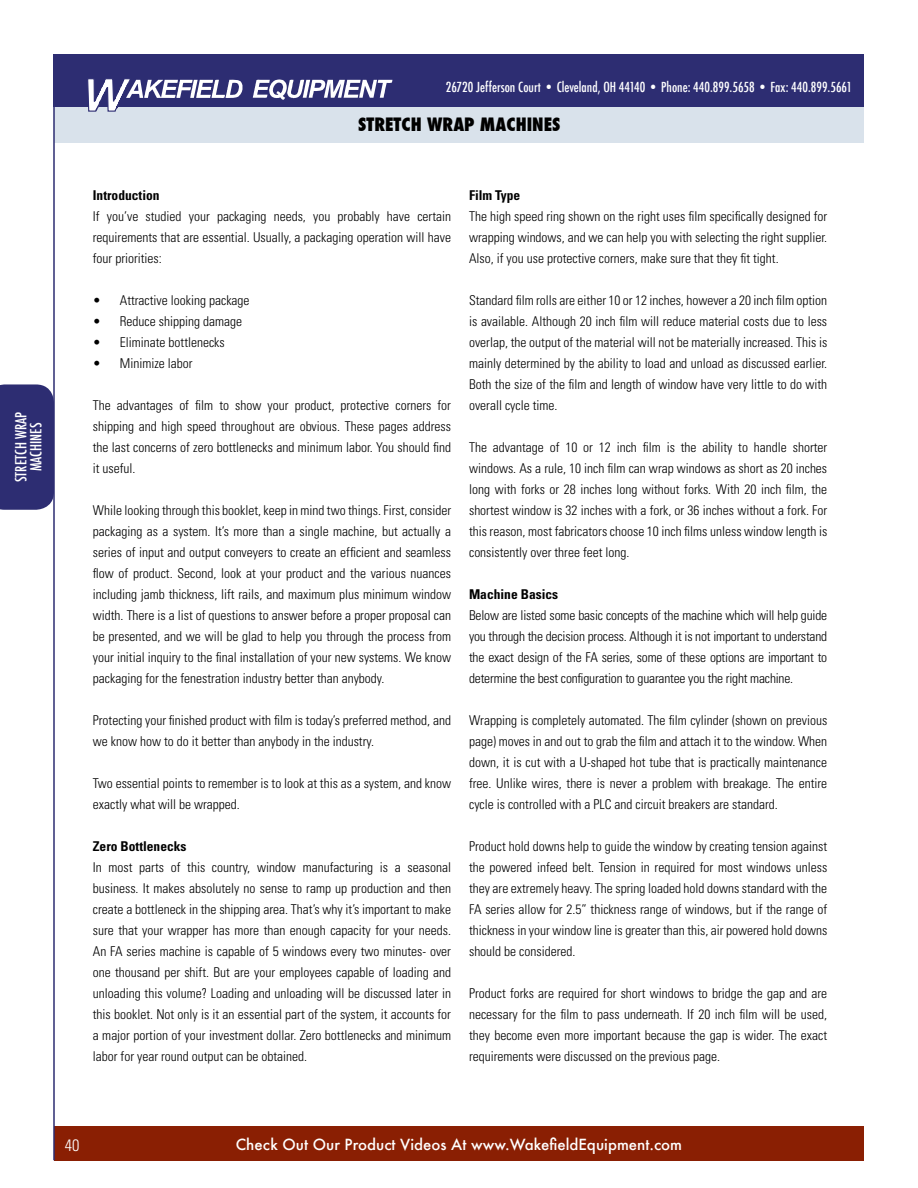
<style>
.page{position:relative;width:918px;height:1188px;background:#fff}
.page>*{position:absolute;margin:0;border:0;box-sizing:border-box;transform-origin:0 0}
.t1{font:800 condensed 18px "Futura";color:#000}
.t2{font:300 condensed 16.5px "Univers";color:#fff}
.t3{font:500 15px "Futura";color:#fff}
.t4{font:500 condensed 15px/15px "Futura";color:#fff;text-align:center}
.t5{font:300 condensed 13.5px/21px "Univers";color:#000;text-align:justify}
.t6{font:500 condensed 13.5px "Futura";color:#fff}
.t7{font:700 condensed 13.5px "Univers";color:#000}
</style>
<div class="page">
<div style="left:55px;top:90px;width:809px;height:52px;background:#d9e2eb"></div>
<div style="left:54px;top:1126px;width:809px;height:34px;background:#8a1f03"></div>
<div style="left:53px;top:55px;width:811px;height:52px;background:#2d2d72"></div>
<hr style="left:53px;top:55px;width:2px;height:1105px;background:#2d2d72">
<svg style="left:253px;top:79px;width:139px;height:21px"></svg>
<svg style="left:88px;top:79px;width:154px;height:33px"></svg>
<div style="left:0;top:384px;width:54px;height:126px;background:#2d2d72"></div>
<p class="t4" style="left:14px;top:482px;width:72px;rotate:-90deg">STRETCH WRAP<br>MACHINES</p>
<p class="t6" style="left:446px;top:79px;width:408px">26720 Jefferson Court • Cleveland, OH 44140 • Phone: 440.899.5658 • Fax: 440.899.5661</p>
<h1 class="t1" style="left:358px;top:112px;width:204px">STRETCH WRAP MACHINES</h1>
<p class="t7" style="left:93px;top:187px;width:68px">Introduction</p>
<p class="t5" style="left:93px;top:205px;width:360px">If you’ve studied your packaging needs, you probably have certain requirements that are essential. Usually, a packaging operation will have four priorities:</p>
<p class="t5" style="left:93px;top:290px;width:158px">• Attractive looking package</p>
<p class="t5" style="left:93px;top:311px;width:151px">• Reduce shipping damage</p>
<p class="t5" style="left:93px;top:332px;width:133px">• Eliminate bottlenecks</p>
<p class="t5" style="left:93px;top:353px;width:101px">• Minimize labor</p>
<p class="t5" style="left:93px;top:395px;width:360px">The advantages of film to show your product, protective corners for shipping and high speed throughout are obvious. These pages address the last concerns of zero bottlenecks and minimum labor. You should find it useful.</p>
<p class="t5" style="left:93px;top:500px;width:360px">While looking through this booklet, keep in mind two things. First, consider packaging as a system. It’s more than a single machine, but actually a series of input and output conveyers to create an efficient and seamless flow of product. Second, look at your product and the various nuances including jamb thickness, lift rails, and maximum plus minimum window width. There is a list of questions to answer before a proper proposal can be presented, and we will be glad to help you through the process from your initial inquiry to the final installation of your new systems. We know packaging for the fenestration industry better than anybody.</p>
<p class="t5" style="left:93px;top:710px;width:360px">Protecting your finished product with film is today’s preferred method, and we know how to do it better than anybody in the industry.</p>
<p class="t5" style="left:93px;top:773px;width:360px">Two essential points to remember is to look at this as a system, and know exactly what will be wrapped.</p>
<p class="t7" style="left:93px;top:838px;width:95px">Zero Bottlenecks</p>
<p class="t5" style="left:93px;top:857px;width:360px">In most parts of this country, window manufacturing is a seasonal business. It makes absolutely no sense to ramp up production and then create a bottleneck in the shipping area. That’s why it’s important to make sure that your wrapper has more than enough capacity for your needs.<br>An FA series machine is capable of 5 windows every two minutes- over one thousand per shift. But are your employees capable of loading and unloading this volume? Loading and unloading will be discussed later in this booklet. Not only is it an essential part of the system, it accounts for a major portion of your investment dollar. Zero bottlenecks and minimum labor for year round output can be obtained.</p>
<p class="t7" style="left:469px;top:187px;width:53px">Film Type</p>
<p class="t5" style="left:469px;top:206px;width:360px">The high speed ring shown on the right uses film specifically designed for wrapping windows, and we can help you with selecting the right supplier.<br>Also, if you use protective corners, make sure that they fit tight.</p>
<p class="t5" style="left:469px;top:290px;width:360px">Standard film rolls are either 10 or 12 inches, however a 20 inch film option is available. Although 20 inch film will reduce material costs due to less overlap, the output of the material will not be materially increased. This is mainly determined by the ability to load and unload as discussed earlier.<br>Both the size of the film and length of window have very little to do with overall cycle time.</p>
<p class="t5" style="left:469px;top:437px;width:360px">The advantage of 10 or 12 inch film is the ability to handle shorter windows. As a rule, 10 inch film can wrap windows as short as 20 inches long with forks or 28 inches long without forks. With 20 inch film, the shortest window is 32 inches with a fork, or 36 inches without a fork. For this reason, most fabricators choose 10 inch films unless window length is consistently over three feet long.</p>
<p class="t7" style="left:469px;top:586px;width:91px">Machine Basics</p>
<p class="t5" style="left:469px;top:605px;width:360px">Below are listed some basic concepts of the machine which will help guide you through the decision process. Although it is not important to understand the exact design of the FA series, some of these options are important to determine the best configuration to guarantee you the right machine.</p>
<p class="t5" style="left:469px;top:710px;width:360px">Wrapping is completely automated. The film cylinder (shown on previous page) moves in and out to grab the film and attach it to the window. When down, it is cut with a U-shaped hot tube that is practically maintenance free. Unlike wires, there is never a problem with breakage. The entire cycle is controlled with a PLC and circuit breakers are standard.</p>
<p class="t5" style="left:469px;top:836px;width:360px">Product hold downs help to guide the window by creating tension against the powered infeed belt. Tension in required for most windows unless they are extremely heavy. The spring loaded hold downs standard with the FA series allow for 2.5” thickness range of windows, but if the range of thickness in your window line is greater than this, air powered hold downs should be considered.</p>
<p class="t5" style="left:469px;top:983px;width:360px">Product forks are required for short windows to bridge the gap and are necessary for the film to pass underneath. If 20 inch film will be used, they become even more important because the gap is wider. The exact requirements were discussed on the previous page.</p>
<p class="t2" style="left:65px;top:1135px;width:16px">40</p>
<p class="t3" style="left:236px;top:1134px;width:448px">Check Out Our Product Videos At www.WakefieldEquipment.com</p>
</div>
